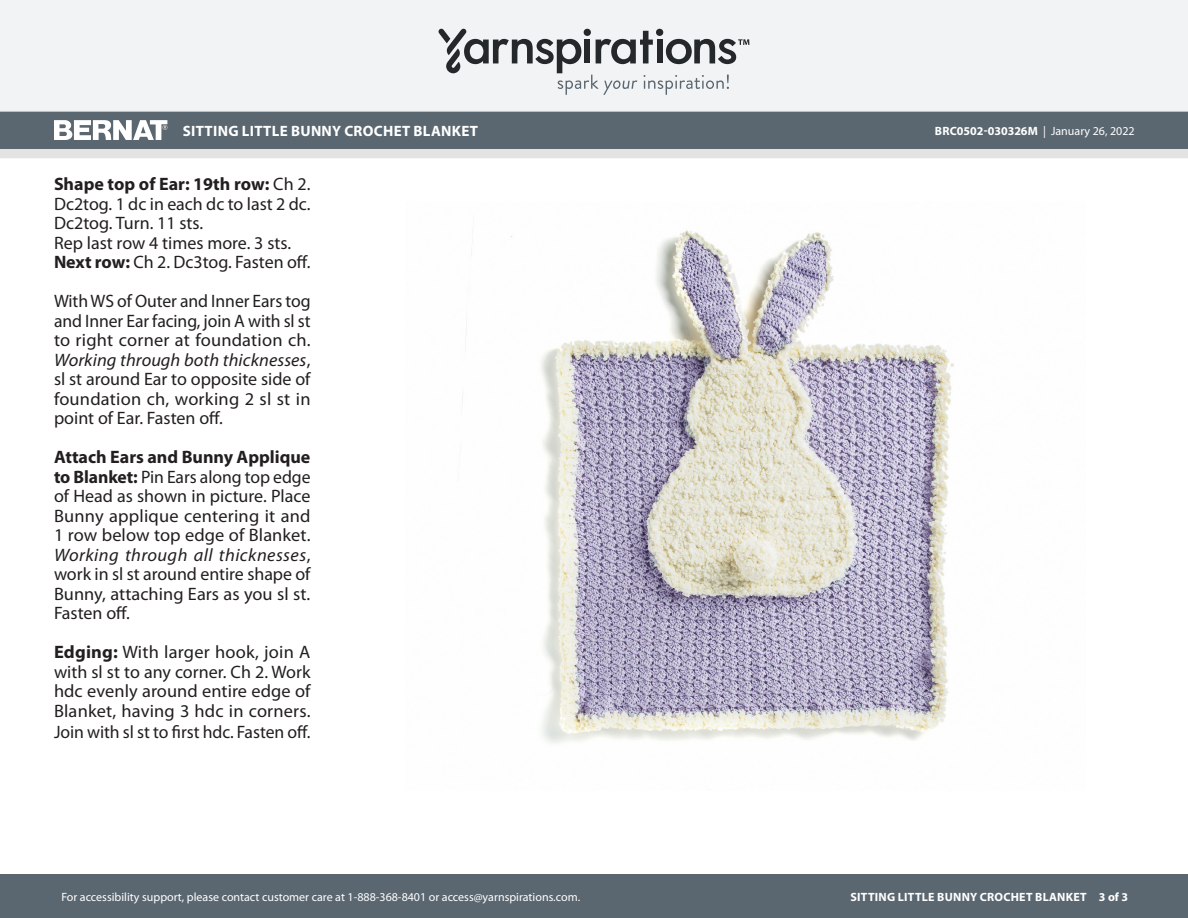
<style>
.page{position:relative;width:1188px;height:918px;background:#fff}
.page>*{position:absolute;margin:0;border:0;box-sizing:border-box;transform-origin:0 0}
.Body_-__With_auto_st{font:18px/19.5px "Myriad Pro";color:#231f20;text-align:justify}
.t1{font:700 15px "Myriad Pro";letter-spacing:.02em;color:#fff}
.t2{font:12px "Myriad Pro";color:#fff}
.t3{font:700 12px "Myriad Pro";letter-spacing:.02em;color:#fff}
.t4{font:700 12px "Myriad Pro";color:#fff}
.s1{font-weight:400}
.s2{font-weight:700}
.s3{font-style:italic}
</style>
<div class="page">
<div style="left:0;top:875px;width:1188px;height:43px;background:#5a6670"></div>
<div style="left:0;top:149px;width:1188px;height:9px;background:#e4e3e3"></div>
<div style="left:0;top:111px;width:1188px;height:38px;background:#5a6670"></div>
<div style="left:0;top:0;width:1188px;height:112px;background:#f2f3f4"></div>
<svg style="left:438px;top:29px;width:311px;height:66px"></svg>
<svg style="left:54px;top:120px;width:113px;height:20px"></svg>
<img style="left:460px;top:230px;width:494px;height:514px">
<p class="t1" style="left:183px;top:121px;width:297px">SITTING LITTLE BUNNY CROCHET BLANKET</p>
<p class="t4" style="left:935px;top:123px;width:201px">BRC0502-030326M <span class="s1">| January 26, 2022</span></p>
<p class="Body_-__With_auto_st" style="left:54px;top:175px;width:258px"><span class="s2">Shape top of Ear: 19th row:</span> Ch 2.<br>Dc2tog. 1 dc in each dc to last 2 dc.<br>Dc2tog. Turn. 11 sts.</p>
<p class="Body_-__With_auto_st" style="left:54px;top:233px;width:239px">Rep last row 4 times more. 3 sts.</p>
<p class="Body_-__With_auto_st" style="left:54px;top:253px;width:258px"><span class="s2">Next row:</span> Ch 2. Dc3tog. Fasten off.</p>
<p class="Body_-__With_auto_st" style="left:54px;top:292px;width:258px">With WS of Outer and Inner Ears tog and Inner Ear facing, join A with sl st to right corner at foundation ch.<br><span class="s3">Working through both thicknesses</span>, sl st around Ear to opposite side of foundation ch, working 2 sl st in point of Ear. Fasten off.</p>
<p class="Body_-__With_auto_st" style="left:54px;top:448px;width:258px"><span class="s2">Attach Ears and Bunny Applique to Blanket:</span> Pin Ears along top edge of Head as shown in picture. Place Bunny applique centering it and 1 row below top edge of Blanket.<br><span class="s3">Working through all thicknesses</span>, work in sl st around entire shape of Bunny, attaching Ears as you sl st.<br>Fasten off.</p>
<p class="Body_-__With_auto_st" style="left:54px;top:642px;width:258px"><span class="s2">Edging:</span> With larger hook, join A with sl st to any corner. Ch 2. Work hdc evenly around entire edge of Blanket, having 3 hdc in corners.<br>Join with sl st to first hdc. Fasten off.</p>
<p class="t2" style="left:61px;top:890px;width:520px">For accessibility support, please contact customer care at 1-888-368-8401 or access@yarnspirations.com.</p>
<p class="t3" style="left:851px;top:889px;width:279px">SITTING LITTLE BUNNY CROCHET BLANKET 3 of 3</p>
</div>
